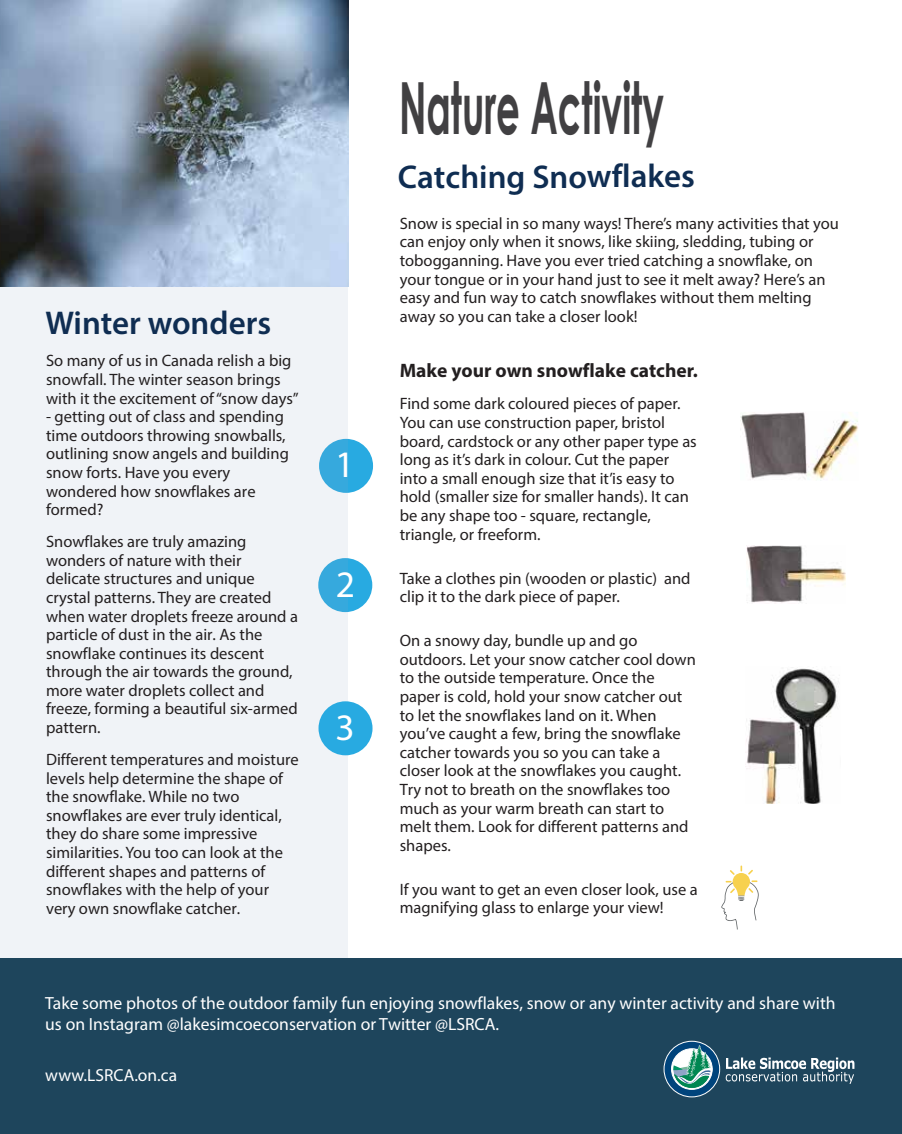
<style>
.page{position:relative;width:902px;height:1134px;background:#fff}
.page>*{position:absolute;margin:0;border:0;box-sizing:border-box;transform-origin:0 0}
.t1{font:700 72px "Century Gothic";color:#414042;scale:.52 1}
.t2{font:37.5px "Myriad Pro";color:#fff}
.t3{font:600 33px "Myriad Pro";color:#0f2d52}
.t4{font:700 19.5px "Myriad Pro";color:#231f20}
.t5{font:17.7px/20.5px "Myriad Pro";color:#fff}
.t6{font:17.4px "Myriad Pro";color:#fff}
.t7{font:16.5px/18.6px "Myriad Pro";color:#231f20}
</style>
<div class="page">
<div style="left:318px;top:558px;width:54px;height:54px;background:#28aae1;border-radius:50%"></div>
<div style="left:319px;top:439px;width:54px;height:54px;background:#28aae1;border-radius:50%"></div>
<div style="left:0;top:277px;width:348px;height:693px;background:#f0f3f7"></div>
<div style="left:318px;top:701px;width:54px;height:54px;background:#28aae1;border-radius:50%"></div>
<img style="left:740px;top:412px;width:118px;height:68px">
<img style="left:746px;top:546px;width:99px;height:57px">
<img style="left:745px;top:667px;width:94px;height:137px">
<div style="left:0;top:958px;width:902px;height:176px;background:#1e455c"></div>
<svg style="left:721px;top:866px;width:38px;height:64px"></svg>
<svg style="left:726px;top:1058px;width:128px;height:26px"></svg>
<svg style="left:663px;top:1041px;width:57px;height:56px"></svg>
<img style="left:0;top:0;width:348px;height:286px">
<h2 class="t3" style="left:46px;top:302px;width:227px">Winter wonders</h2>
<p class="t7" style="left:46px;top:351px;width:254px">So many of us in Canada relish a big snowfall. The winter season brings with it the excitement of “snow days”</p>
<p class="t7" style="left:46px;top:407px;width:244px">- getting out of class and spending time outdoors throwing snowballs, outlining snow angels and building snow forts. Have you every wondered how snowflakes are formed?</p>
<p class="t7" style="left:46px;top:532px;width:253px">Snowflakes are truly amazing wonders of nature with their delicate structures and unique crystal patterns. They are created when water droplets freeze around a particle of dust in the air. As the snowflake continues its descent through the air towards the ground, more water droplets collect and freeze, forming a beautiful six-armed pattern.</p>
<p class="t7" style="left:46px;top:750px;width:254px">Different temperatures and moisture levels help determine the shape of the snowflake. While no two snowflakes are ever truly identical, they do share some impressive similarities. You too can look at the different shapes and patterns of snowflakes with the help of your very own snowflake catcher.</p>
<p class="t2" style="left:335px;top:442px;width:21px">1</p>
<h2 class="t1" style="left:399px;top:53px;width:511px">Nature Activity</h2>
<h2 class="t3" style="left:398px;top:156px;width:299px">Catching Snowflakes</h2>
<h3 class="t7" style="left:400px;top:214px;width:441px">Snow is special in so many ways! There’s many activities that you can enjoy only when it snows, like skiing, sledding, tubing or tobogganning. Have you ever tried catching a snowflake, on your tongue or in your hand just to see it melt away? Here’s an easy and fun way to catch snowflakes without them melting away so you can take a closer look!</h3>
<h3 class="t4" style="left:400px;top:358px;width:300px">Make your own snowflake catcher.</h3>
<p class="t7" style="left:400px;top:394px;width:299px">Find some dark coloured pieces of paper.<br>You can use construction paper, bristol board, cardstock or any other paper type as long as it’s dark in colour. Cut the paper into a small enough size that it’is easy to hold (smaller size for smaller hands). It can be any shape too - square, rectangle, triangle, or freeform.</p>
<p class="t2" style="left:336px;top:561px;width:21px">2</p>
<p class="t7" style="left:400px;top:569px;width:292px">Take a clothes pin (wooden or plastic) and clip it to the dark piece of paper.</p>
<p class="t2" style="left:335px;top:704px;width:21px">3</p>
<p class="t7" style="left:400px;top:631px;width:298px">On a snowy day, bundle up and go outdoors. Let your snow catcher cool down to the outside temperature. Once the paper is cold, hold your snow catcher out to let the snowflakes land on it. When you’ve caught a few, bring the snowflake catcher towards you so you can take a closer look at the snowflakes you caught.<br>Try not to breath on the snowflakes too much as your warm breath can start to melt them. Look for different patterns and shapes.</p>
<p class="t7" style="left:400px;top:880px;width:299px">If you want to get an even closer look, use a magnifying glass to enlarge your view!</p>
<p class="t5" style="left:45px;top:993px;width:792px">Take some photos of the outdoor family fun enjoying snowflakes, snow or any winter activity and share with us on Instagram @lakesimcoeconservation or Twitter @LSRCA.</p>
<p class="t6" style="left:45px;top:1065px;width:133px">www.LSRCA.on.ca</p>
</div>
